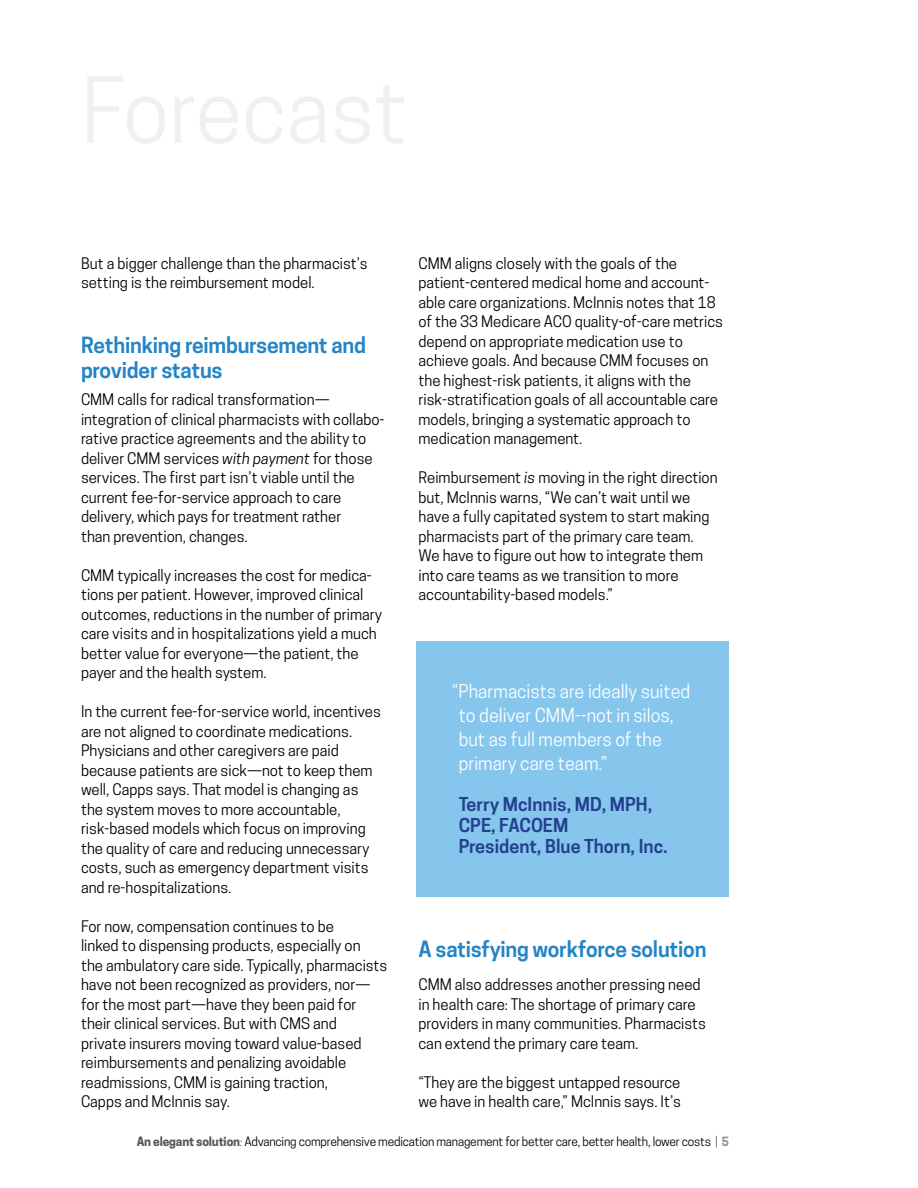
<style>
.page{position:relative;width:918px;height:1188px;background:#fff}
.page>*{position:absolute;margin:0;border:0;box-sizing:border-box;transform-origin:0 0}
.subhead{font:600 21px/25.5px "Cooper Hewitt";letter-spacing:-.01em;color:#2484c6}
.pullquote{font:18px/24px "Cooper Hewitt";color:#fff}
.pullquotesource{font:600 18px/21px "Cooper Hewitt";color:#25408f}
.body{font:15px/19.5px "Cooper Hewitt";color:#000}
.t1{font:12px "Cooper Hewitt";letter-spacing:-.015em;color:#000}
.s1{font-style:italic}
.s2{font-weight:700;color:#58595b}
.s3{color:#58595b}
.s4{font-weight:300}
.s5{font-weight:700;color:#939598}
</style>
<div class="page">
<div style="left:417px;top:641px;width:312px;height:256px;background:#86c6ed"></div>
<p class="body" style="left:81px;top:253px;width:288px">But a bigger challenge than the pharmacist’s setting is the reimbursement model.</p>
<p class="subhead" style="left:81px;top:332px;width:287px">Rethinking reimbursement and provider status</p>
<p class="body" style="left:81px;top:390px;width:305px">CMM calls for radical transformation— integration of clinical pharmacists with collabo&shy;rative practice agreements and the ability to deliver CMM services <span class="s1">with payment</span> for those services. The first part isn’t viable until the current fee-for-service approach to care delivery, which pays for treatment rather<br>than prevention, changes.</p>
<p class="body" style="left:81px;top:565px;width:303px">CMM typically increases the cost for medica&shy;tions per patient. However, improved clinical outcomes, reductions in the number of primary care visits and in hospitalizations yield a much better value for everyone—the patient, the payer and the health system.</p>
<p class="body" style="left:81px;top:702px;width:301px">In the current fee-for-service world, incentives are not aligned to coordinate medications.<br>Physicians and other caregivers are paid because patients are sick—not to keep them well, Capps says. That model is changing as the system moves to more accountable, risk-based models which focus on improving the quality of care and reducing unnecessary costs, such as emergency department visits and re-hospitalizations.</p>
<p class="body" style="left:81px;top:916px;width:308px">For now, compensation continues to be<br>linked to dispensing products, especially on<br>the ambulatory care side. Typically, pharmacists have not been recognized as providers, nor— for the most part—have they been paid for their clinical services. But with CMS and<br>private insurers moving toward value-based reimbursements and penalizing avoidable readmissions, CMM is gaining traction,<br>Capps and McInnis say.</p>
<p class="body" style="left:418px;top:253px;width:306px">CMM aligns closely with the goals of the patient-centered medical home and account&shy;able care organizations. McInnis notes that 18 of the 33 Medicare ACO quality-of-care metrics depend on appropriate medication use to achieve goals. And because CMM focuses on the highest-risk patients, it aligns with the risk-stratification goals of all accountable care models, bringing a systematic approach to medication management.</p>
<p class="body" style="left:418px;top:468px;width:301px">Reimbursement <span class="s1">is</span> moving in the right direction but, McInnis warns, “We can’t wait until we have a fully capitated system to start making pharmacists part of the primary care team.<br>We have to figure out how to integrate them into care teams as we transition to more accountability-based models.”</p>
<p class="pullquote" style="left:459px;top:679px;width:233px;text-indent:-7px">“Pharmacists are ideally suited to deliver CMM--not in silos, but as full members of the primary care team.”</p>
<p class="pullquotesource" style="left:459px;top:794px;width:195px">Terry McInnis, MD, MPH,<br>CPE, FACOEM</p>
<p class="pullquotesource" style="left:459px;top:836px;width:210px">President, Blue Thorn, Inc.</p>
<p class="subhead" style="left:418px;top:936px;width:290px">A satisfying workforce solution</p>
<p class="body" style="left:418px;top:975px;width:289px">CMM also addresses another pressing need in health care: The shortage of primary care providers in many communities. Pharmacists can extend the primary care team.</p>
<p class="body" style="left:418px;top:1072px;width:264px">“They are the biggest untapped resource we have in health care,” McInnis says. It’s</p>
<p class="t1" style="left:137px;top:1134px;width:594px"><span class="s2">An elegant solution</span><span class="s3">:</span> Advancing comprehensive medication management for better care, better health, lower costs <span class="s4">|</span> <span class="s5">5</span></p>
</div>
